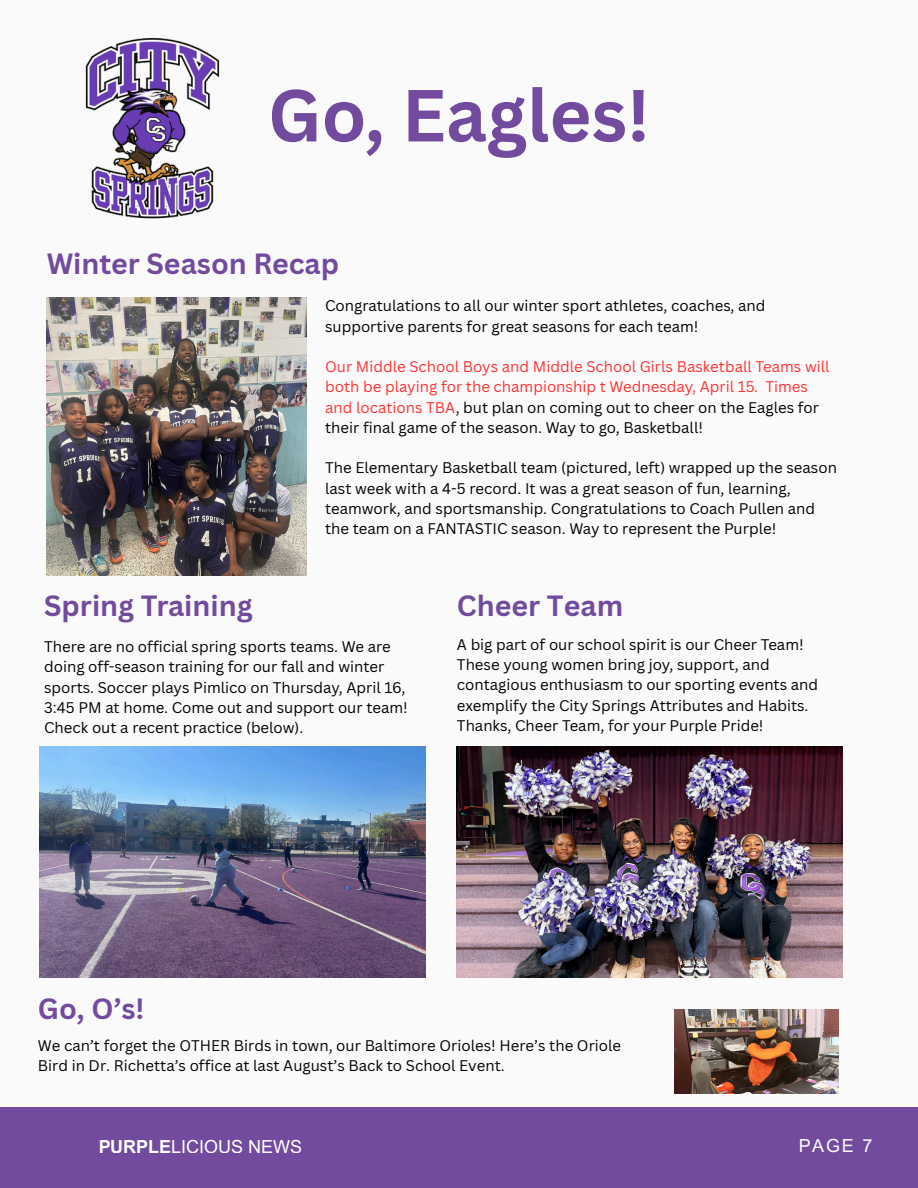
<style>
.page{position:relative;width:918px;height:1188px;background:#fafafa}
.page>*{position:absolute;margin:0;border:0;box-sizing:border-box;transform-origin:0 0}
.t1{font:700 72px "Canva Sans";color:#734b9e}
.t2{font:700 28.5px "Canva Sans";color:#734b9e}
.t3{font:18px "Arial MT Pro";color:#fff}
.t4{font:18px "Arial MT Pro";color:#fafafa}
.t5{font:15px/20.2px "Canva Sans";color:#000}
.t6{font:15px/20.2px "Canva Sans";color:#ff3131}
.s1{color:#000}
.s2{font-weight:700}
</style>
<div class="page">
<div style="left:0;top:1107px;width:918px;height:81px;background:#734b9e"></div>
<img style="left:85px;top:38px;width:135px;height:181px">
<img style="left:47px;top:297px;width:260px;height:278px">
<img style="left:39px;top:746px;width:386px;height:232px">
<img style="left:457px;top:746px;width:386px;height:232px">
<img style="left:675px;top:1009px;width:163px;height:85px">
<h1 class="t1" style="left:268px;top:65px;width:383px">Go, Eagles!</h1>
<h2 class="t2" style="left:47px;top:244px;width:294px">Winter Season Recap</h2>
<p class="t5" style="left:325px;top:295px;width:442px">Congratulations to all our winter sport athletes, coaches, and supportive parents for great seasons for each team!</p>
<p class="t6" style="left:325px;top:356px;width:506px">Our Middle School Boys and Middle School Girls Basketball Teams will both be playing for the championship t Wednesday, April 15. Times and locations TBA<span class="s1">, but plan on coming out to cheer on the Eagles for their final game of the season. Way to go, Basketball!</span></p>
<p class="t5" style="left:325px;top:457px;width:513px">The Elementary Basketball team (pictured, left) wrapped up the season last week with a 4-5 record. It was a great season of fun, learning, teamwork, and sportsmanship. Congratulations to Coach Pullen and the team on a FANTASTIC season. Way to represent the Purple!</p>
<h2 class="t2" style="left:44px;top:585px;width:210px">Spring Training</h2>
<p class="t5" style="left:44px;top:636px;width:365px">There are no official spring sports teams. We are doing off-season training for our fall and winter sports. Soccer plays Pimlico on Thursday, April 16, 3:45 PM at home. Come out and support our team!<br>Check out a recent practice (below).</p>
<h2 class="t2" style="left:457px;top:585px;width:168px">Cheer Team</h2>
<p class="t5" style="left:457px;top:634px;width:363px">A big part of our school spirit is our Cheer Team!<br>These young women bring joy, support, and contagious enthusiasm to our sporting events and exemplify the City Springs Attributes and Habits.<br>Thanks, Cheer Team, for your Purple Pride!</p>
<h2 class="t2" style="left:38px;top:988px;width:108px">Go, O’s!</h2>
<p class="t5" style="left:38px;top:1035px;width:585px">We can’t forget the OTHER Birds in town, our Baltimore Orioles! Here’s the Oriole<br>Bird in Dr. Richetta’s office at last August’s Back to School Event.</p>
<p class="t3" style="left:98px;top:1140px;width:206px"><span class="s2">PURPLE</span>LICIOUS NEWS</p>
<p class="t4" style="left:798px;top:1139px;width:76px">PAGE 7</p>
</div>
